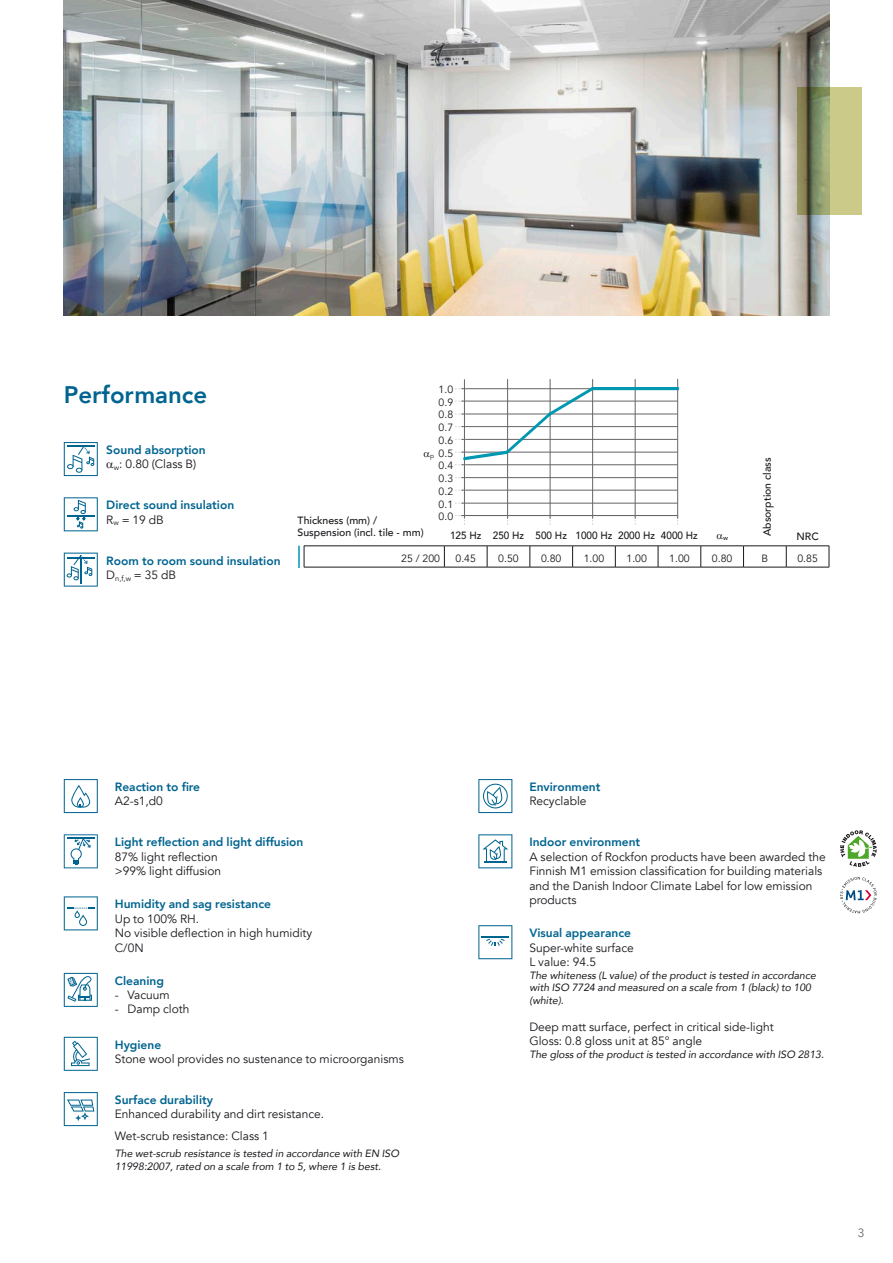
<style>
.page{position:relative;width:893px;height:1263px;background:#fff}
.page>*{position:absolute;margin:0;border:0;box-sizing:border-box;transform-origin:0 0}
.t1{font:127.35px "Chartwell Lines 50";color:#0098b1;scale:.67 1}
.t2{font:800 24px "Avenir";color:#006490}
.t3{font:12px/14.4px "Avenir";color:#1a171c}
.t4{font:800 12px/14.4px "Avenir";color:#006490}
.t5{font:12px "Avenir";color:#646567}
.t6{font:italic 10.5px/12.6px "Avenir";color:#1a171c}
.t7{font:10.5px/12.8px "Avenir";color:#1a171c;text-align:justify}
.t8{font:500 10.5px/12.6px "Avenir";color:#1a171c}
.t9{font:500 10.5px "Avenir";color:#1a171c;scale:.95 1}
.t10{font:500 6.45px "Avenir";color:#1a171c}
.t11{font:6.45px "Avenir";color:#1a171c}
.s1{font-weight:400;color:#1a171c}
</style>
<div class="page">
<img style="left:64px;top:0;width:765px;height:316px">
<svg style="left:797px;top:88px;width:65px;height:127px;background:#a4a772"></svg>
<svg style="left:64px;top:442px;width:34px;height:34px"></svg>
<svg style="left:64px;top:497px;width:34px;height:34px"></svg>
<svg style="left:64px;top:553px;width:34px;height:34px"></svg>
<svg style="left:64px;top:779px;width:34px;height:34px"></svg>
<svg style="left:64px;top:834px;width:34px;height:34px"></svg>
<svg style="left:64px;top:896px;width:34px;height:34px"></svg>
<svg style="left:64px;top:973px;width:34px;height:34px"></svg>
<svg style="left:64px;top:1037px;width:34px;height:34px"></svg>
<svg style="left:64px;top:1092px;width:34px;height:34px"></svg>
<svg style="left:478px;top:779px;width:34px;height:34px"></svg>
<svg style="left:478px;top:834px;width:34px;height:34px"></svg>
<svg style="left:478px;top:925px;width:34px;height:34px"></svg>
<svg style="left:840px;top:830px;width:37px;height:37px"></svg>
<svg style="left:840px;top:877px;width:37px;height:36px"></svg>
<svg style="left:304px;top:547px;width:1px;height:20px"></svg>
<svg style="left:444px;top:547px;width:1px;height:20px"></svg>
<svg style="left:487px;top:547px;width:1px;height:20px"></svg>
<svg style="left:530px;top:547px;width:1px;height:20px"></svg>
<svg style="left:572px;top:547px;width:1px;height:20px"></svg>
<svg style="left:615px;top:547px;width:1px;height:20px"></svg>
<svg style="left:658px;top:547px;width:1px;height:20px"></svg>
<svg style="left:700px;top:547px;width:1px;height:20px"></svg>
<svg style="left:743px;top:547px;width:1px;height:20px"></svg>
<svg style="left:786px;top:547px;width:1px;height:20px"></svg>
<svg style="left:829px;top:546px;width:1px;height:21px"></svg>
<hr style="left:304px;top:567px;width:140px;height:1px;background:#1a171c">
<hr style="left:444px;top:567px;width:43px;height:1px;background:#1a171c">
<hr style="left:487px;top:567px;width:43px;height:1px;background:#1a171c">
<hr style="left:530px;top:567px;width:43px;height:1px;background:#1a171c">
<hr style="left:573px;top:567px;width:42px;height:1px;background:#1a171c">
<hr style="left:615px;top:567px;width:43px;height:1px;background:#1a171c">
<hr style="left:658px;top:567px;width:43px;height:1px;background:#1a171c">
<hr style="left:701px;top:567px;width:42px;height:1px;background:#1a171c">
<hr style="left:743px;top:567px;width:43px;height:1px;background:#1a171c">
<hr style="left:786px;top:567px;width:43px;height:1px;background:#1a171c">
<hr style="left:304px;top:546px;width:140px;height:1px;background:#1a171c">
<hr style="left:444px;top:546px;width:43px;height:1px;background:#1a171c">
<hr style="left:487px;top:546px;width:43px;height:1px;background:#1a171c">
<hr style="left:530px;top:546px;width:43px;height:1px;background:#1a171c">
<hr style="left:573px;top:546px;width:42px;height:1px;background:#1a171c">
<hr style="left:615px;top:546px;width:43px;height:1px;background:#1a171c">
<hr style="left:658px;top:546px;width:43px;height:1px;background:#1a171c">
<hr style="left:701px;top:546px;width:42px;height:1px;background:#1a171c">
<hr style="left:743px;top:546px;width:43px;height:1px;background:#1a171c">
<hr style="left:786px;top:546px;width:43px;height:1px;background:#1a171c">
<hr style="left:298px;top:546px;width:2px;height:21px;background:#0098b1">
<svg style="left:455px;top:515px;width:10px;height:10px"></svg>
<hr style="left:461px;top:388px;width:217px;height:1px;background:#646567">
<hr style="left:461px;top:490px;width:216px;height:1px;background:#646567">
<hr style="left:461px;top:414px;width:216px;height:1px;background:#646567">
<hr style="left:461px;top:439px;width:216px;height:1px;background:#646567">
<hr style="left:461px;top:464px;width:216px;height:1px;background:#646567">
<hr style="left:507px;top:379px;width:1px;height:139px;background:#646567">
<hr style="left:550px;top:379px;width:1px;height:139px;background:#646567">
<hr style="left:592px;top:379px;width:1px;height:139px;background:#646567">
<hr style="left:635px;top:379px;width:1px;height:139px;background:#646567">
<hr style="left:677px;top:379px;width:1px;height:139px;background:#646567">
<hr style="left:461px;top:503px;width:217px;height:1px;background:#646567">
<hr style="left:461px;top:477px;width:217px;height:1px;background:#646567">
<hr style="left:461px;top:452px;width:217px;height:1px;background:#646567">
<hr style="left:461px;top:426px;width:217px;height:1px;background:#646567">
<hr style="left:461px;top:401px;width:217px;height:1px;background:#646567">
<hr style="left:464px;top:379px;width:1px;height:139px;background:#646567">
<hr style="left:461px;top:515px;width:217px;height:1px;background:#646567">
<h2 class="t2" style="left:64px;top:376px;width:145px">Performance</h2>
<p class="t4" style="left:106px;top:443px;width:101px;text-align:center">Sound absorption <sub>w</sub><span class="s1">: 0.80 (Class B)</span></p>
<p class="t4" style="left:106px;top:498px;width:129px">Direct sound insulation<br><span class="s1">R</span><sub>w</sub> <span class="s1">= 19 dB</span></p>
<p class="t4" style="left:106px;top:553px;width:176px">Room to room sound insulation<br><span class="s1">D</span><sub>n,f,w</sub> <span class="s1">= 35 dB</span></p>
<p class="t7" style="left:439px;top:383px;width:16px">1.0<br>0.9<br>0.8<br>0.7<br>0.6<br>0.5<br>0.4<br>0.3<br>0.2<br>0.1<br>0.0</p>
<h1 class="t1" style="left:464px;top:387px;width:324px">45+50+80+100+100+100</h1>
<p class="t11" style="left:430px;top:452px;width:5px">p</p>
<p class="t8" style="left:760px;top:536px;width:80px;rotate:-90deg">Absorption class</p>
<p class="t8" style="left:298px;top:513px;width:128px">Thickness (mm) /<br>Suspension (incl. tile - mm)</p>
<p class="t9" style="left:450px;top:526px;width:262px">125 Hz 250 Hz 500 Hz 1000 Hz 2000 Hz 4000 Hz</p>
<p class="t10" style="left:723px;top:532px;width:6px">w</p>
<p class="t8" style="left:796px;top:530px;width:24px">NRC</p>
<p class="t7" style="left:401px;top:552px;width:40px">25 / 200</p>
<p class="t7" style="left:456px;top:552px;width:22px">0.45</p>
<p class="t7" style="left:498px;top:552px;width:22px">0.50</p>
<p class="t7" style="left:541px;top:552px;width:22px">0.80</p>
<p class="t7" style="left:584px;top:552px;width:22px">1.00</p>
<p class="t7" style="left:626px;top:552px;width:22px">1.00</p>
<p class="t7" style="left:669px;top:552px;width:22px">1.00</p>
<p class="t7" style="left:712px;top:552px;width:22px">0.80</p>
<p class="t7" style="left:762px;top:552px;width:8px">B</p>
<p class="t7" style="left:797px;top:552px;width:22px">0.85</p>
<p class="t4" style="left:115px;top:780px;width:87px">Reaction to fire</p>
<p class="t3" style="left:115px;top:794px;width:50px">A2-s1,d0</p>
<p class="t4" style="left:115px;top:835px;width:190px">Light reflection and light diffusion</p>
<p class="t3" style="left:115px;top:850px;width:108px">87% light reflection &gt;99% light diffusion</p>
<p class="t4" style="left:115px;top:897px;width:158px">Humidity and sag resistance</p>
<p class="t3" style="left:115px;top:912px;width:199px">Up to 100% RH.<br>No visible deflection in high humidity<br>C/0N</p>
<p class="t4" style="left:115px;top:973px;width:51px">Cleaning</p>
<p class="t3" style="left:115px;top:988px;width:57px">- Vacuum</p>
<p class="t3" style="left:115px;top:1002px;width:76px">- Damp cloth</p>
<p class="t4" style="left:115px;top:1037px;width:48px">Hygiene</p>
<p class="t3" style="left:115px;top:1052px;width:290px">Stone wool provides no sustenance to microorganisms</p>
<p class="t4" style="left:115px;top:1093px;width:100px">Surface durability</p>
<p class="t3" style="left:115px;top:1104px;width:211px;line-height:21.8px">Enhanced durability and dirt resistance.<br>Wet-scrub resistance: Class 1</p>
<p class="t6" style="left:115px;top:1147px;width:286px">The wet-scrub resistance is tested in accordance with EN ISO<br>11998:2007, rated on a scale from 1 to 5, where 1 is best.</p>
<p class="t4" style="left:529px;top:780px;width:73px">Environment</p>
<p class="t3" style="left:529px;top:794px;width:59px">Recyclable</p>
<p class="t4" style="left:529px;top:835px;width:112px">Indoor environment</p>
<p class="t3" style="left:529px;top:850px;width:298px">A selection of Rockfon products have been awarded the Finnish M1 emission classification for building materials and the Danish Indoor Climate Label for low emission products</p>
<p class="t4" style="left:529px;top:926px;width:103px">Visual appearance</p>
<p class="t3" style="left:529px;top:940px;width:106px">Super-white surface<br>L value: 94.5</p>
<p class="t6" style="left:529px;top:968px;width:288px">The whiteness (L value) of the product is tested in accordance with ISO 7724 and measured on a scale from 1 (black) to 100 (white).</p>
<p class="t3" style="left:529px;top:1020px;width:246px">Deep matt surface, perfect in critical side-light<br>Gloss: 0.8 gloss unit at 85° angle</p>
<p class="t6" style="left:529px;top:1048px;width:296px">The gloss of the product is tested in accordance with ISO 2813.</p>
<p class="t5" style="left:858px;top:1226px;width:8px">3</p>
</div>
